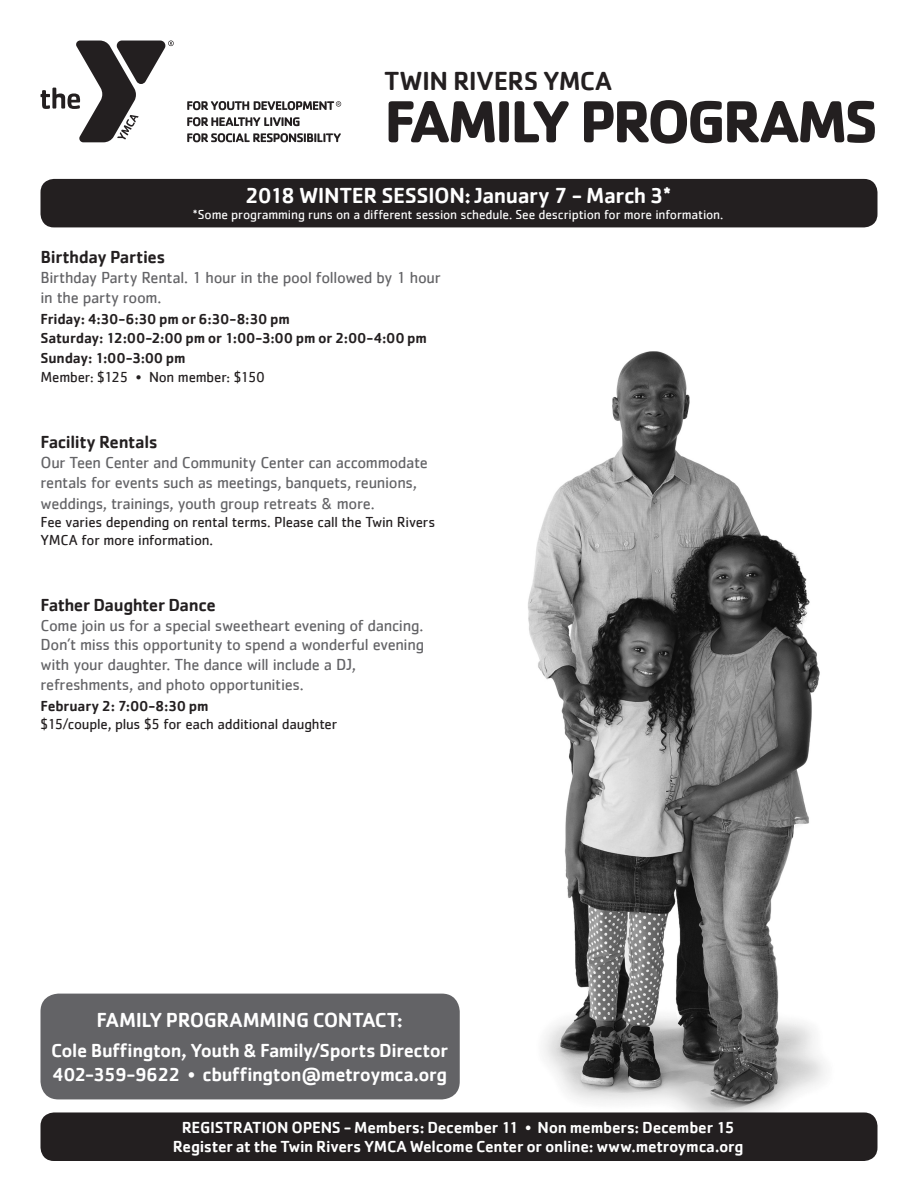
<style>
.page{position:relative;width:918px;height:1188px;background:#fff}
.page>*{position:absolute;margin:0;border:0;box-sizing:border-box;transform-origin:0 0}
.t1{font:700 61.5px "Cachet";letter-spacing:-.055em;color:#231f20}
.t2{font:500 27px "Cachet";letter-spacing:-.02em;color:#231f20}
.t3{font:500 22.5px "Cachet";letter-spacing:-.02em;color:#fff}
.t4{font:500 21px "Cachet";letter-spacing:-.02em;color:#fff}
.t5{font:500 19.5px/24px "Cachet";letter-spacing:-.025em;color:#fff}
.t6{font:500 18px "Cachet";letter-spacing:-.02em;color:#231f20}
.t7{font:16.5px/19.8px "Cachet";letter-spacing:-.02em;color:#636366}
.t8{font:500 16.5px/19.8px "Cachet";letter-spacing:-.015em;color:#fff;text-align:center}
.t9{font:15px/18px "Cachet";letter-spacing:-.015em;color:#231f20}
.t10{font:500 15px/19.5px "Cachet";letter-spacing:-.015em;color:#231f20}
.t11{font:13.5px "Cachet";letter-spacing:-.01em;color:#fff}
.s1{font-weight:400}
</style>
<div class="page">
<img style="left:351px;top:351px;width:474px;height:761px">
<svg style="left:41px;top:40px;width:133px;height:102px"></svg>
<svg style="left:187px;top:117px;width:113px;height:9px"></svg>
<svg style="left:187px;top:133px;width:154px;height:9px"></svg>
<svg style="left:187px;top:101px;width:154px;height:9px"></svg>
<div style="left:40px;top:1112px;width:838px;height:49px;background:#231f20;border-radius:14px"></div>
<div style="left:40px;top:179px;width:838px;height:48px;background:#231f20;border-radius:14px"></div>
<div style="left:40px;top:994px;width:420px;height:105px;background:#636366;border-radius:18px"></div>
<h2 class="t2" style="left:384px;top:64px;width:229px">TWIN RIVERS YMCA</h2>
<h1 class="t1" style="left:384px;top:82px;width:496px">FAMILY PROGRAMS</h1>
<h3 class="t3" style="left:245px;top:182px;width:428px">2018 WINTER SESSION: January 7 - March 3*</h3>
<p class="t11" style="left:193px;top:207px;width:532px">*Some programming runs on a different session schedule. See description for more information.</p>
<p class="t6" style="left:40px;top:246px;width:126px">Birthday Parties</p>
<p class="t7" style="left:40px;top:267px;width:402px">Birthday Party Rental. 1 hour in the pool followed by 1 hour in the party room.</p>
<p class="t10" style="left:40px;top:308px;width:388px">Friday: 4:30-6:30 pm or 6:30-8:30 pm<br>Saturday: 12:00-2:00 pm or 1:00-3:00 pm or 2:00-4:00 pm<br>Sunday: 1:00-3:00 pm</p>
<p class="t9" style="left:40px;top:368px;width:226px">Member: $125 • Non member: $150</p>
<p class="t6" style="left:40px;top:431px;width:119px">Facility Rentals</p>
<p class="t7" style="left:40px;top:452px;width:389px;line-height:20.4px">Our Teen Center and Community Center can accommodate rentals for events such as meetings, banquets, reunions, weddings, trainings, youth group retreats &amp; more.</p>
<p class="t9" style="left:40px;top:512px;width:396px">Fee varies depending on rental terms. Please call the Twin Rivers<br>YMCA for more information.</p>
<p class="t6" style="left:40px;top:594px;width:177px">Father Daughter Dance</p>
<p class="t7" style="left:40px;top:615px;width:385px">Come join us for a special sweetheart evening of dancing.<br>Don’t miss this opportunity to spend a wonderful evening with your daughter. The dance will include a DJ, refreshments, and photo opportunities.</p>
<p class="t10" style="left:40px;top:696px;width:170px">February 2: 7:00-8:30 pm</p>
<p class="t9" style="left:40px;top:715px;width:298px">$15/couple, plus $5 for each additional daughter</p>
<p class="t4" style="left:97px;top:1007px;width:308px">FAMILY PROGRAMMING CONTACT:</p>
<p class="t5" style="left:51px;top:1038px;width:399px">Cole Buffington, Youth &amp; Family/Sports Director<br>402-359-9622 <span class="s1">•</span> cbuffington@metroymca.org</p>
<p class="t8" style="left:173px;top:1117px;width:572px">REGISTRATION OPENS - Members: December 11 <span class="s1">•</span> Non members: December 15<br>Register at the Twin Rivers YMCA Welcome Center or online: www.metroymca.org</p>
</div>
